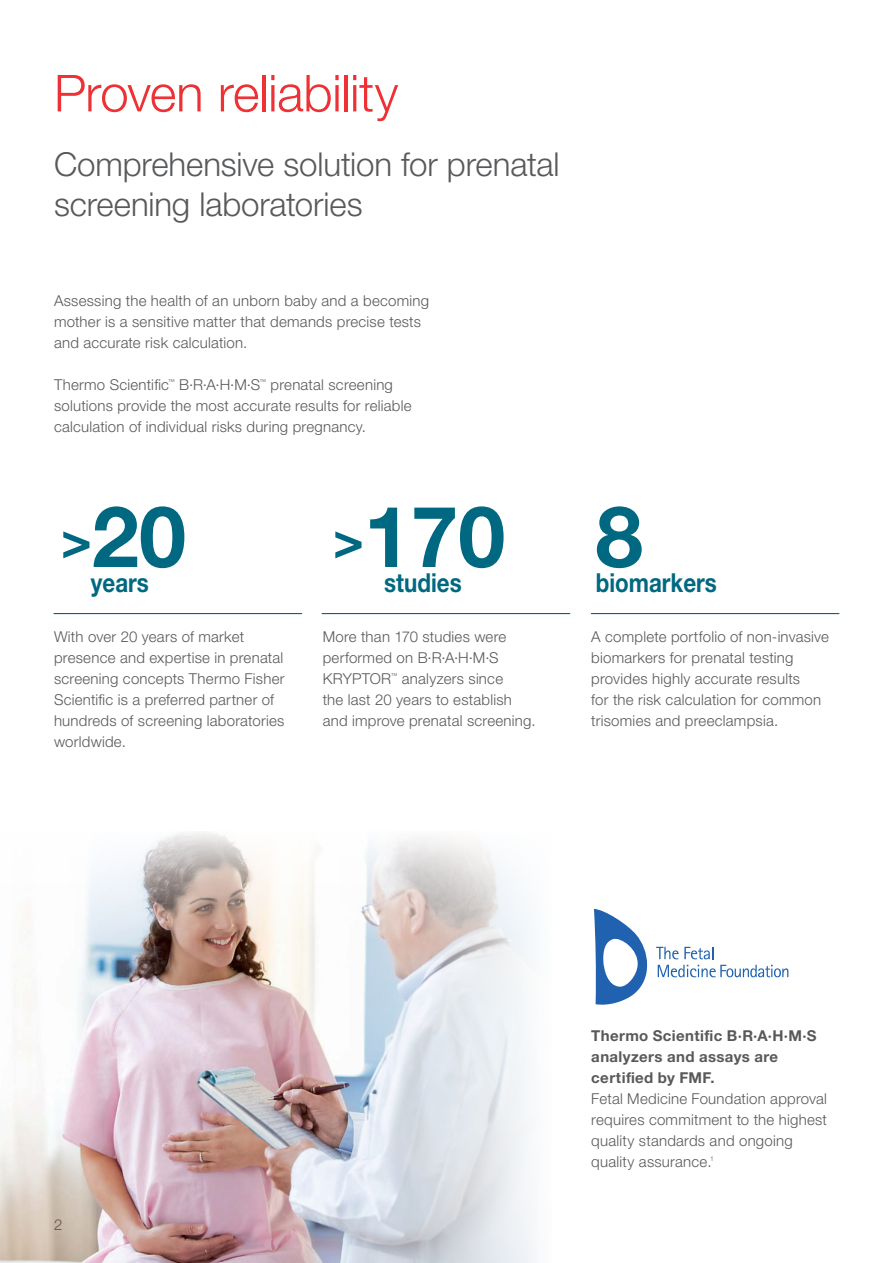
<style>
.page{position:relative;width:893px;height:1263px;background:#fff}
.page>*{position:absolute;margin:0;border:0;box-sizing:border-box;transform-origin:0 0}
.t1{font:700 84.75px "Helvetica Neue LTW1 G";color:#006880}
.t2{font:300 51px "Helvetica Neue LTW1 G";letter-spacing:-.01em;color:#ee3134}
.t3{font:300 33px/40.5px "Helvetica Neue LTW1 G";letter-spacing:-.005em;color:#58595b}
.t4{font:700 26.25px "Helvetica Neue LTW1 G";color:#006880;scale:.85 1}
.t5{font:300 15px/21px "Helvetica Neue LTW1 G";letter-spacing:.015em;color:#58595b}
.t6{font:700 15px/21px "Helvetica Neue LTW1 G";letter-spacing:.025em;color:#58595b}
.t7{font:300 6.75px "Helvetica Neue LTW1 G";color:#58595b}
.s1{font-size:51.45px}
</style>
<div class="page">
<svg style="left:594px;top:909px;width:194px;height:96px"></svg>
<hr style="left:54px;top:613px;width:248px;height:1px;background:#006880">
<hr style="left:322px;top:613px;width:248px;height:1px;background:#006880">
<hr style="left:591px;top:613px;width:248px;height:1px;background:#006880">
<img style="left:0;top:939px;width:317px;height:324px">
<svg style="left:317px;top:939px;width:219px;height:324px"></svg>
<svg style="left:20px;top:833px;width:512px;height:106px"></svg>
<h2 class="t2" style="left:54px;top:62px;width:346px">Proven reliability</h2>
<h3 class="t3" style="left:54px;top:144px;width:507px">Comprehensive solution for prenatal screening laboratories</h3>
<p class="t5" style="left:54px;top:290px;width:377px">Assessing the health of an unborn baby and a becoming mother is a sensitive matter that demands precise tests and accurate risk calculation.</p>
<p class="t5" style="left:54px;top:374px;width:116px">Thermo Scientific</p>
<p class="t7" style="left:168px;top:377px;width:8px">™</p>
<p class="t5" style="left:179px;top:374px;width:82px">B·R·A·H·M·S</p>
<p class="t7" style="left:259px;top:377px;width:8px">™</p>
<p class="t5" style="left:54px;top:374px;width:359px;text-indent:217px">prenatal screening solutions provide the most accurate results for reliable calculation of individual risks during pregnancy.</p>
<h1 class="t1" style="left:61px;top:484px;width:127px"><span class="s1">&gt;</span>20</h1>
<h1 class="t1" style="left:333px;top:484px;width:311px"><span class="s1">&gt;</span>170 8</h1>
<h3 class="t4" style="left:91px;top:567px;width:70px">years</h3>
<h3 class="t4" style="left:384px;top:567px;width:93px">studies</h3>
<h3 class="t4" style="left:596px;top:567px;width:144px">biomarkers</h3>
<p class="t5" style="left:54px;top:626px;width:232px">With over 20 years of market presence and expertise in prenatal screening concepts Thermo Fisher<br>Scientific is a preferred partner of hundreds of screening laboratories worldwide.</p>
<p class="t5" style="left:323px;top:626px;width:185px">More than 170 studies were performed on B·R·A·H·M·S<br>KRYPTOR</p>
<p class="t7" style="left:391px;top:671px;width:8px">™</p>
<p class="t5" style="left:323px;top:668px;width:214px;text-indent:79px">analyzers since<br>the last 20 years to establish and improve prenatal screening.</p>
<p class="t5" style="left:591px;top:626px;width:239px">A complete portfolio of non-invasive biomarkers for prenatal testing provides highly accurate results<br>for the risk calculation for common trisomies and preeclampsia.</p>
<p class="t5" style="left:54px;top:1214px;width:10px">2</p>
<p class="t6" style="left:591px;top:1025px;width:227px">Thermo Scientific B·R·A·H·M·S analyzers and assays are certified by FMF.</p>
<p class="t5" style="left:591px;top:1088px;width:237px">Fetal Medicine Foundation approval requires commitment to the highest quality standards and ongoing quality assurance.</p>
<p class="t7" style="left:710px;top:1154px;width:5px">1</p>
</div>
